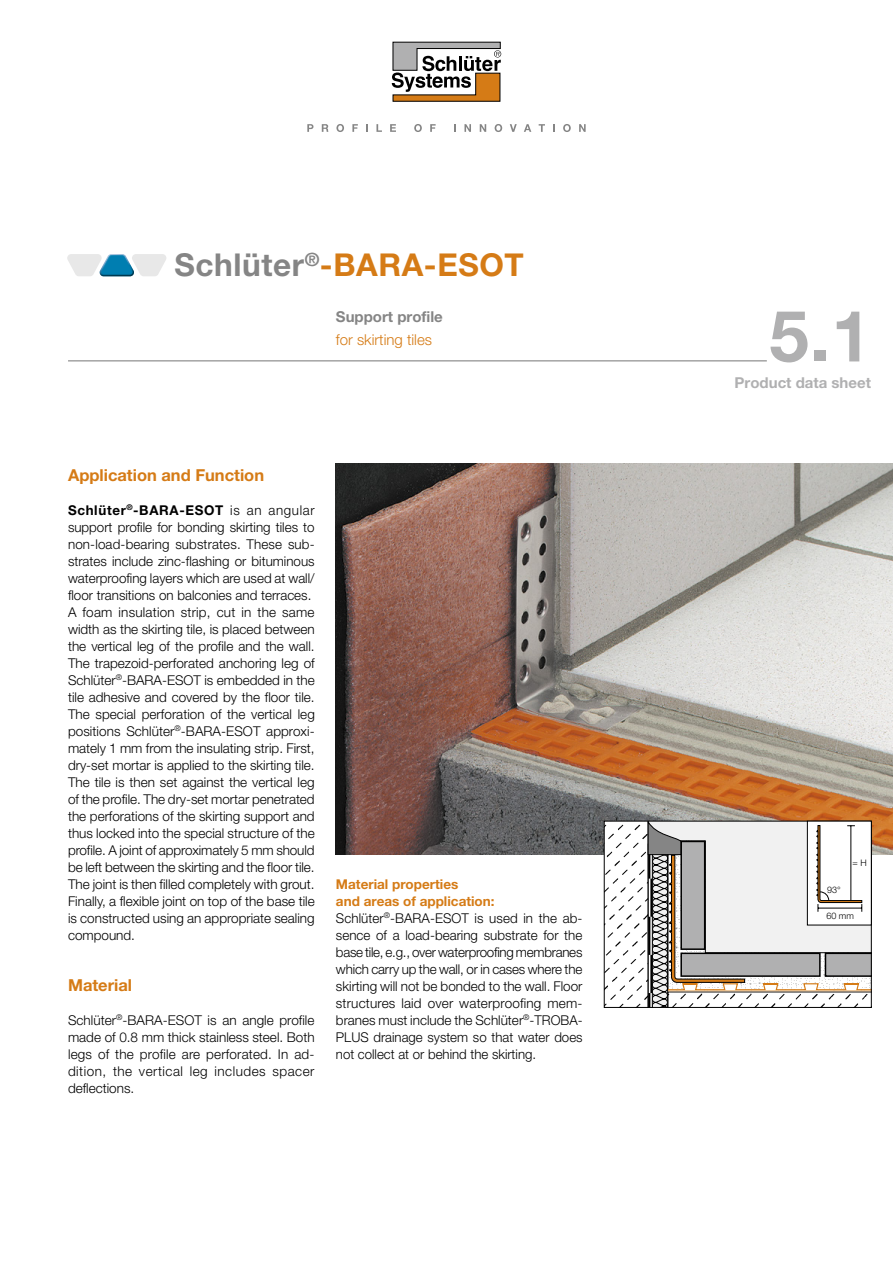
<style>
.page{position:relative;width:893px;height:1263px;background:#fff}
.page>*{position:absolute;margin:0;border:0;box-sizing:border-box;transform-origin:0 0}
.t1{font:700 71.25px "Helvetica Neue LT Pro";color:#b0b0b1}
.t2{font:700 31.5px "Helvetica Neue LT Pro";letter-spacing:.02em;color:#d57b16}
.t3{font:700 16.5px "Helvetica Neue LT Pro";color:#d57b16}
.t4{font:300 15px "Helvetica Neue LT Pro";color:#d57b16}
.t5{font:700 15px "Helvetica Neue LT Pro";color:#b0b0b1}
.t6{font:700 15px "Helvetica Neue LT Pro";color:#858585}
.t7{font:300 13.5px/17px "Helvetica Neue LT Pro";color:#000}
.t8{font:300 9px "Helvetica Neue LT Pro";color:#000}
.s1{color:#858585}
.s2{font-weight:700}
.s3{font-weight:700;color:#d57b16}
</style>
<div class="page">
<img style="left:336px;top:463px;width:557px;height:392px">
<svg style="left:604px;top:821px;width:268px;height:186px"></svg>
<div style="left:807px;top:821px;width:65px;height:104px;border:1px solid #000"></div>
<svg style="left:392px;top:42px;width:109px;height:60px"></svg>
<svg style="left:307px;top:124px;width:6px;height:8px"></svg>
<svg style="left:322px;top:124px;width:6px;height:8px"></svg>
<svg style="left:336px;top:124px;width:8px;height:8px"></svg>
<svg style="left:352px;top:124px;width:6px;height:8px"></svg>
<svg style="left:366px;top:124px;width:2px;height:8px"></svg>
<svg style="left:376px;top:124px;width:6px;height:8px"></svg>
<svg style="left:390px;top:124px;width:6px;height:8px"></svg>
<svg style="left:414px;top:124px;width:8px;height:8px"></svg>
<svg style="left:430px;top:124px;width:6px;height:8px"></svg>
<svg style="left:454px;top:124px;width:2px;height:8px"></svg>
<svg style="left:464px;top:124px;width:7px;height:8px"></svg>
<svg style="left:480px;top:124px;width:6px;height:8px"></svg>
<svg style="left:495px;top:124px;width:7px;height:8px"></svg>
<svg style="left:510px;top:124px;width:7px;height:8px"></svg>
<svg style="left:524px;top:124px;width:7px;height:8px"></svg>
<svg style="left:539px;top:124px;width:6px;height:8px"></svg>
<svg style="left:553px;top:124px;width:2px;height:8px"></svg>
<svg style="left:563px;top:124px;width:8px;height:8px"></svg>
<svg style="left:579px;top:124px;width:7px;height:8px"></svg>
<hr style="left:68px;top:360px;width:699px;height:1px;background:#858585">
<svg style="left:67px;top:254px;width:99px;height:22px"></svg>
<h2 class="t2" style="left:174px;top:246px;width:351px"><span class="s1">Schlüter</span><sup>®</sup>-BARA-ESOT</h2>
<p class="t6" style="left:336px;top:307px;width:108px">Support profile</p>
<p class="t4" style="left:336px;top:330px;width:98px">for skirting tiles</p>
<p class="t3" style="left:68px;top:464px;width:198px">Application and Function</p>
<p class="t7" style="left:68px;top:501px;width:248px"><span class="s2">Schlüter</span><sup>®</sup><span class="s2">-BARA-ESOT</span> is an angular support profile for bonding skirting tiles to non-load-bearing substrates. These sub&shy;strates include zinc-flashing or bituminous waterproofing layers which are used at wall/ floor transitions on balconies and terraces.<br>A foam insulation strip, cut in the same width as the skirting tile, is placed between the vertical leg of the profile and the wall.<br>The trapezoid-perforated anchoring leg of Schlüter<sup>®</sup>-BARA-ESOT is embedded in the tile adhesive and covered by the floor tile.<br>The special perforation of the vertical leg positions Schlüter<sup>®</sup>-BARA-ESOT approxi&shy;mately 1 mm from the insulating strip. First, dry-set mortar is applied to the skirting tile.<br>The tile is then set against the vertical leg of the profile. The dry-set mortar penetrated the perforations of the skirting support and thus locked into the special structure of the profile. A joint of approximately 5 mm should be left between the skirting and the floor tile.<br>The joint is then filled completely with grout.<br>Finally, a flexible joint on top of the base tile is constructed using an appropriate sealing compound.</p>
<p class="t3" style="left:68px;top:975px;width:66px">Material</p>
<p class="t7" style="left:68px;top:1011px;width:248px;text-align:justify">Schlüter<sup>®</sup>-BARA-ESOT is an angle profile made of 0.8 mm thick stainless steel. Both legs of the profile are perforated. In ad&shy;dition, the vertical leg includes spacer deflections.</p>
<p class="t7" style="left:336px;top:875px;width:248px"><span class="s3">Material properties<br>and areas of application:<br></span>Schlüter<sup>®</sup>-BARA-ESOT is used in the ab&shy;sence of a load-bearing substrate for the base tile, e.g., over waterproofing membranes which carry up the wall, or in cases where the skirting will not be bonded to the wall. Floor structures laid over waterproofing mem&shy;branes must include the Schlüter<sup>®</sup>-TROBA-PLUS drainage system so that water does not collect at or behind the skirting.</p>
<h1 class="t1" style="left:769px;top:292px;width:103px">5.1</h1>
<p class="t5" style="left:735px;top:373px;width:138px">Product data sheet</p>
<p class="t8" style="left:827px;top:884px;width:15px">93°</p>
<p class="t8" style="left:853px;top:857px;width:16px">= H</p>
<p class="t8" style="left:826px;top:910px;width:29px">60 mm</p>
</div>
